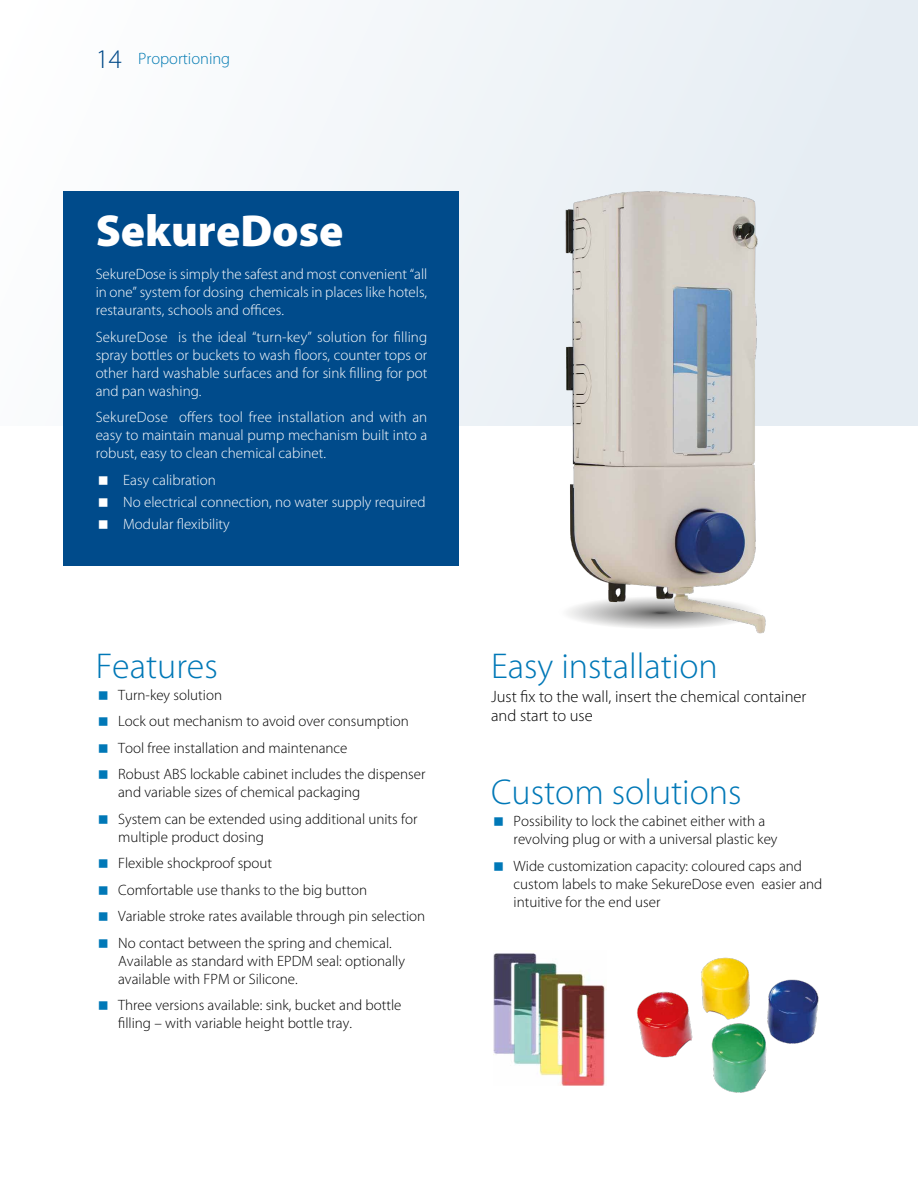
<style>
.page{position:relative;width:918px;height:1188px;background:#fff}
.page>*{position:absolute;margin:0;border:0;box-sizing:border-box;transform-origin:0 0}
.t1{font:900 45px "Myriad Pro";color:#fff}
.t2{font:300 36px "Myriad Pro";color:#0078b7}
.t3{font:300 16.5px/19.8px "Myriad Pro";color:#000}
.t4{font:300 16.5px "Myriad Pro";color:#0079b2}
.t5{font:300 15px/26.5px "Myriad Pro";color:#000}
.t6{font:300 15px/18px "Myriad Pro";color:#fff;text-align:justify}
.s1{font-size:27px;color:#004988}
</style>
<div class="page">
<div style="left:0;top:0;width:918px;height:425px;background:linear-gradient(to right,#fefefe,#e4ecf2)"></div>
<hr style="left:917px;top:0;width:1px;height:425px;background:#e6edf3">
<div style="left:64px;top:191px;width:395px;height:375px;background:#004b8b"></div>
<img style="left:637px;top:957px;width:182px;height:135px">
<img style="left:494px;top:953px;width:112px;height:133px">
<img style="left:559px;top:180px;width:230px;height:454px">
<p class="t4" style="left:96px;top:48px;width:136px"><span class="s1">14</span> Proportioning</p>
<h1 class="t1" style="left:96px;top:201px;width:249px">SekureDose</h1>
<p class="t6" style="left:96px;top:265px;width:333px">SekureDose is simply the safest and most convenient “all in one” system for dosing chemicals in places like hotels, restaurants, schools and offices.</p>
<p class="t6" style="left:96px;top:327px;width:333px">SekureDose is the ideal “turn-key” solution for filling spray bottles or buckets to wash floors, counter tops or other hard washable surfaces and for sink filling for pot and pan washing.</p>
<p class="t6" style="left:96px;top:408px;width:333px">SekureDose offers tool free installation and with an easy to maintain manual pump mechanism built into a robust, easy to clean chemical cabinet.</p>
<p class="t6" style="left:123px;top:468px;width:304px;line-height:22.2px;text-align:left">Easy calibration<br>No electrical connection, no water supply required<br>Modular flexibility</p>
<h2 class="t2" style="left:96px;top:644px;width:124px">Features</h2>
<p class="t5" style="left:118px;top:681px;width:309px">Turn-key solution<br>Lock out mechanism to avoid over consumption Tool free installation and maintenance<br>Robust ABS lockable cabinet includes the dispenser</p>
<p class="t5" style="left:118px;top:779px;width:301px">and variable sizes of chemical packaging<br>System can be extended using additional units for</p>
<p class="t5" style="left:118px;top:823px;width:309px">multiple product dosing<br>Flexible shockproof spout<br>Comfortable use thanks to the big button<br>Variable stroke rates available through pin selection No contact between the spring and chemical.</p>
<p class="t5" style="left:118px;top:952px;width:288px;line-height:18px">Available as standard with EPDM seal: optionally available with FPM or Silicone.</p>
<p class="t5" style="left:118px;top:996px;width:285px;line-height:18px">Three versions available: sink, bucket and bottle filling – with variable height bottle tray.</p>
<h2 class="t2" style="left:491px;top:644px;width:228px">Easy installation</h2>
<p class="t3" style="left:491px;top:686px;width:317px">Just fix to the wall, insert the chemical container and start to use</p>
<h2 class="t2" style="left:491px;top:771px;width:252px">Custom solutions</h2>
<p class="t5" style="left:514px;top:812px;width:265px;line-height:18px">Possibility to lock the cabinet either with a revolving plug or with a universal plastic key</p>
<p class="t5" style="left:514px;top:857px;width:310px;line-height:18px">Wide customization capacity: coloured caps and custom labels to make SekureDose even easier and intuitive for the end user</p>
</div>
